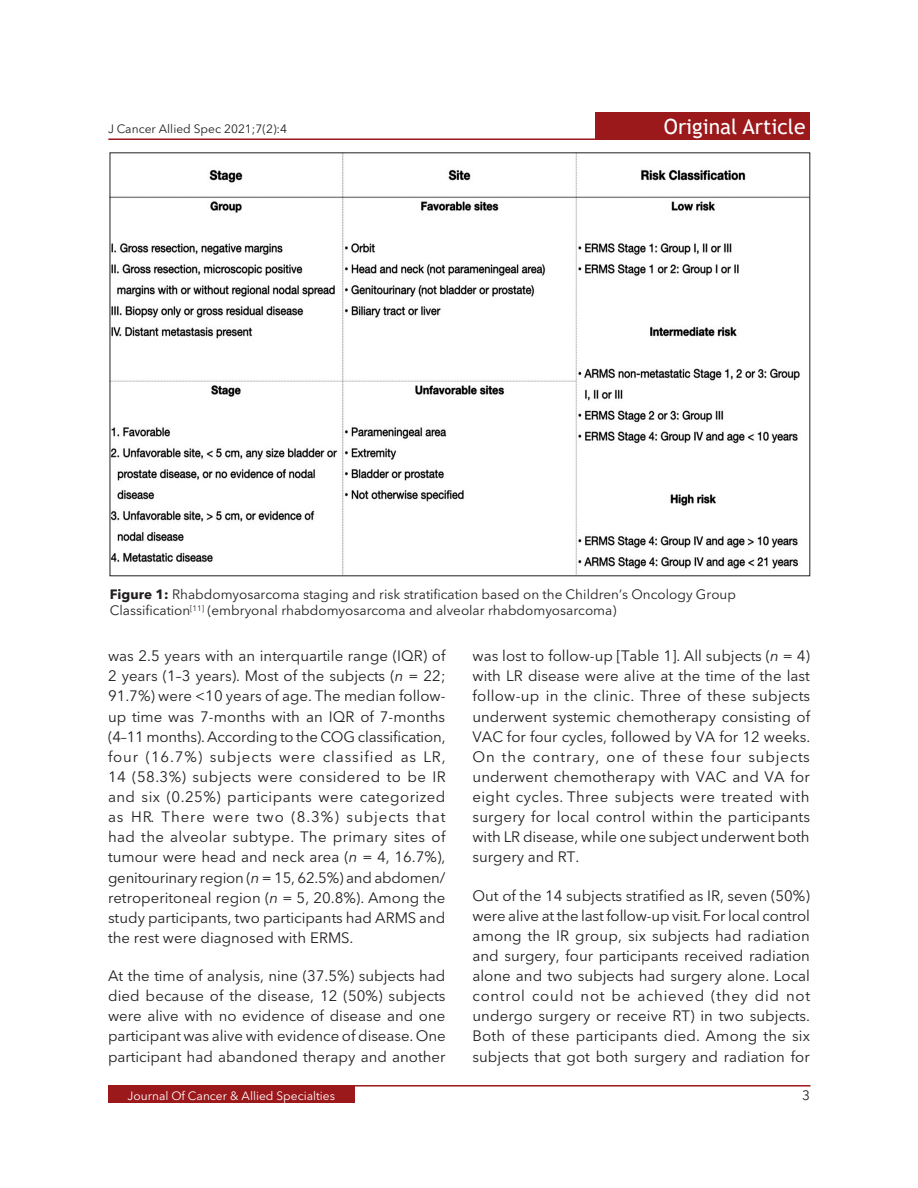
<style>
.page{position:relative;width:918px;height:1188px;background:#fff}
.page>*{position:absolute;margin:0;border:0;box-sizing:border-box;transform-origin:0 0}
.t1{font:21px "Trebuchet MS";color:#fff}
.TX{font:15px/20.1px "Avenir Next LT Pro";color:#231f20;text-align:justify}
.FGC{font:13.5px "Avenir Next LT Pro";color:#231f20}
.t2{font:12px "Avenir Next LT Pro";color:#fff}
.t3{font:12px "Avenir Next LT Pro";color:#231f20}
.s1{font-weight:700}
.s2{font-style:italic}
</style>
<div class="page">
<div style="left:596px;top:112px;width:214px;height:28px;background:#9b181b"></div>
<hr style="left:108px;top:138px;width:687px;height:2px;background:#9b181b">
<div style="left:108px;top:1085px;width:247px;height:18px;background:#9b181b"></div>
<hr style="left:108px;top:1085px;width:703px;height:2px;background:#9b181b">
<img style="left:112px;top:155px;width:696px;height:419px">
<p class="t3" style="left:108px;top:119px;width:181px">J Cancer Allied Spec 2021;7(2):4</p>
<h1 class="t1" style="left:664px;top:113px;width:143px">Original Article</h1>
<p class="FGC" style="left:110px;top:582px;width:628px"><span class="s1">Figure 1:</span> Rhabdomyosarcoma staging and risk stratification based on the Children’s Oncology Group</p>
<p class="FGC" style="left:110px;top:599px;width:508px">Classification<sup>[11]</sup> (embryonal rhabdomyosarcoma and alveolar rhabdomyosarcoma)</p>
<p class="TX" style="left:108px;top:645px;width:339px">was 2.5 years with an interquartile range (IQR) of 2 years (1–3 years). Most of the subjects (<span class="s2">n</span> = 22; 91.7%) were &lt;10 years of age. The median follow&shy;up time was 7-months with an IQR of 7-months (4–11 months). According to the COG classification, four (16.7%) subjects were classified as LR, 14 (58.3%) subjects were considered to be IR and six (0.25%) participants were categorized as HR. There were two (8.3%) subjects that had the alveolar subtype. The primary sites of tumour were head and neck area (<span class="s2">n</span> = 4, 16.7%), genitourinary region (<span class="s2">n</span> = 15, 62.5%) and abdomen/ retroperitoneal region (<span class="s2">n</span> = 5, 20.8%). Among the study participants, two participants had ARMS and the rest were diagnosed with ERMS.</p>
<p class="TX" style="left:108px;top:965px;width:339px">At the time of analysis, nine (37.5%) subjects had died because of the disease, 12 (50%) subjects were alive with no evidence of disease and one participant was alive with evidence of disease. One participant had abandoned therapy and another</p>
<p class="TX" style="left:472px;top:645px;width:339px">was lost to follow-up [Table 1]. All subjects (<span class="s2">n</span> = 4) with LR disease were alive at the time of the last follow-up in the clinic. Three of these subjects underwent systemic chemotherapy consisting of VAC for four cycles, followed by VA for 12 weeks.<br>On the contrary, one of these four subjects underwent chemotherapy with VAC and VA for eight cycles. Three subjects were treated with surgery for local control within the participants with LR disease, while one subject underwent both surgery and RT.</p>
<p class="TX" style="left:472px;top:885px;width:339px">Out of the 14 subjects stratified as IR, seven (50%) were alive at the last follow-up visit. For local control among the IR group, six subjects had radiation and surgery, four participants received radiation alone and two subjects had surgery alone. Local control could not be achieved (they did not undergo surgery or receive RT) in two subjects.<br>Both of these participants died. Among the six subjects that got both surgery and radiation for</p>
<p class="t2" style="left:128px;top:1086px;width:209px">Journal Of Cancer &amp; Allied Specialties</p>
<p class="FGC" style="left:802px;top:1084px;width:9px">3</p>
</div>
